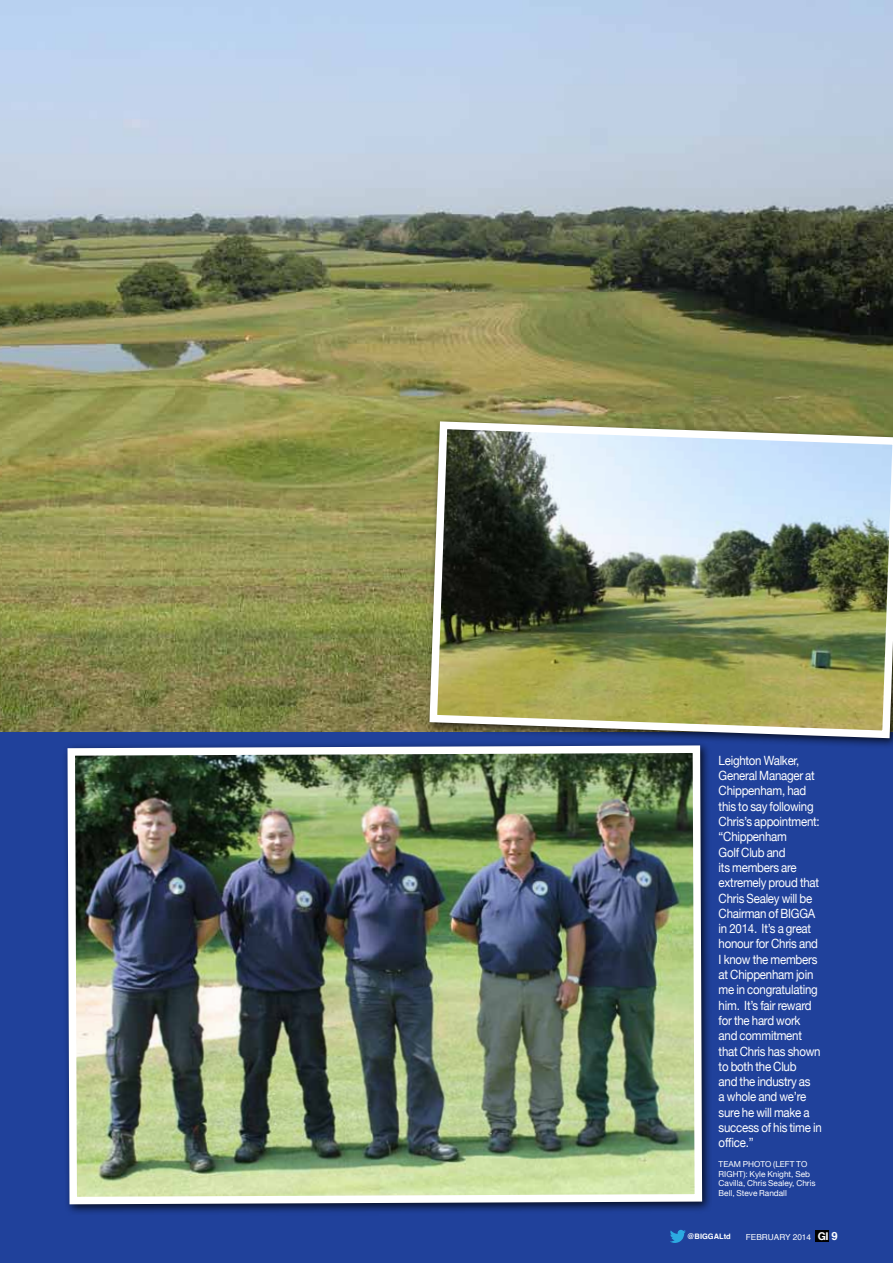
<style>
.page{position:relative;width:893px;height:1263px;background:#20419b}
.page>*{position:absolute;margin:0;border:0;box-sizing:border-box;transform-origin:0 0}
.t1{font:12.75px/15.3px "Helvetica Neue";letter-spacing:-.02em;color:#fff;scale:.9 1}
.t2{font:8.25px/9.8px "Helvetica Neue";color:#fff}
.t3{font:8.25px "Helvetica";color:#fff}
.t4{font:700 7.5px "Helvetica";color:#fff}
.s1{font-family:"Helvetica Neue";font-weight:700;font-size:10.8px}
.s2{font-weight:700;font-size:11.25px}
</style>
<div class="page">
<div style="left:62px;top:740px;width:651px;height:475px;background:#000;opacity:.75"></div>
<img style="left:64px;top:742px;width:642px;height:466px">
<svg style="left:670px;top:1230px;width:16px;height:13px"></svg>
<div style="left:816px;top:1230px;width:13px;height:11px;background:#000"></div>
<img style="left:0;top:0;width:893px;height:731px">
<div style="left:425px;top:417px;width:468px;height:332px;background:#000;opacity:.75"></div>
<img style="left:426px;top:417px;width:467px;height:325px">
<p class="t1" style="left:719px;top:753px;width:116px">Leighton Walker,<br>General M anager at<br>Chippenham, had this to say following<br>Chris’s appointment: “Chippenham<br>Golf Club and<br>its members are extremely proud that<br>Chris Sealey will be<br>Chairman of BIGGA in 2014. It’s a great honour for Chris and<br>I know the members at Chippenham join me in congratulating him. It’s fair reward for the hard work and commitment that Chris has shown to both the Club<br>and the industry as<br>a whole and we’re sure he will make a success of his time in office.”</p>
<p class="t2" style="left:719px;top:1159px;width:98px">TEAM PHOTO (LEFT TO<br>RIGHT): Kyle Knight, Seb<br>Cavilla, Chris Sealey, Chris<br>Bell, Steve Randall</p>
<p class="t4" style="left:687px;top:1230px;width:45px">@BIGGALTD</p>
<p class="t3" style="left:746px;top:1231px;width:93px">FEBRUARY 2014 <span class="s1">GI</span> <span class="s2">9</span></p>
</div>
